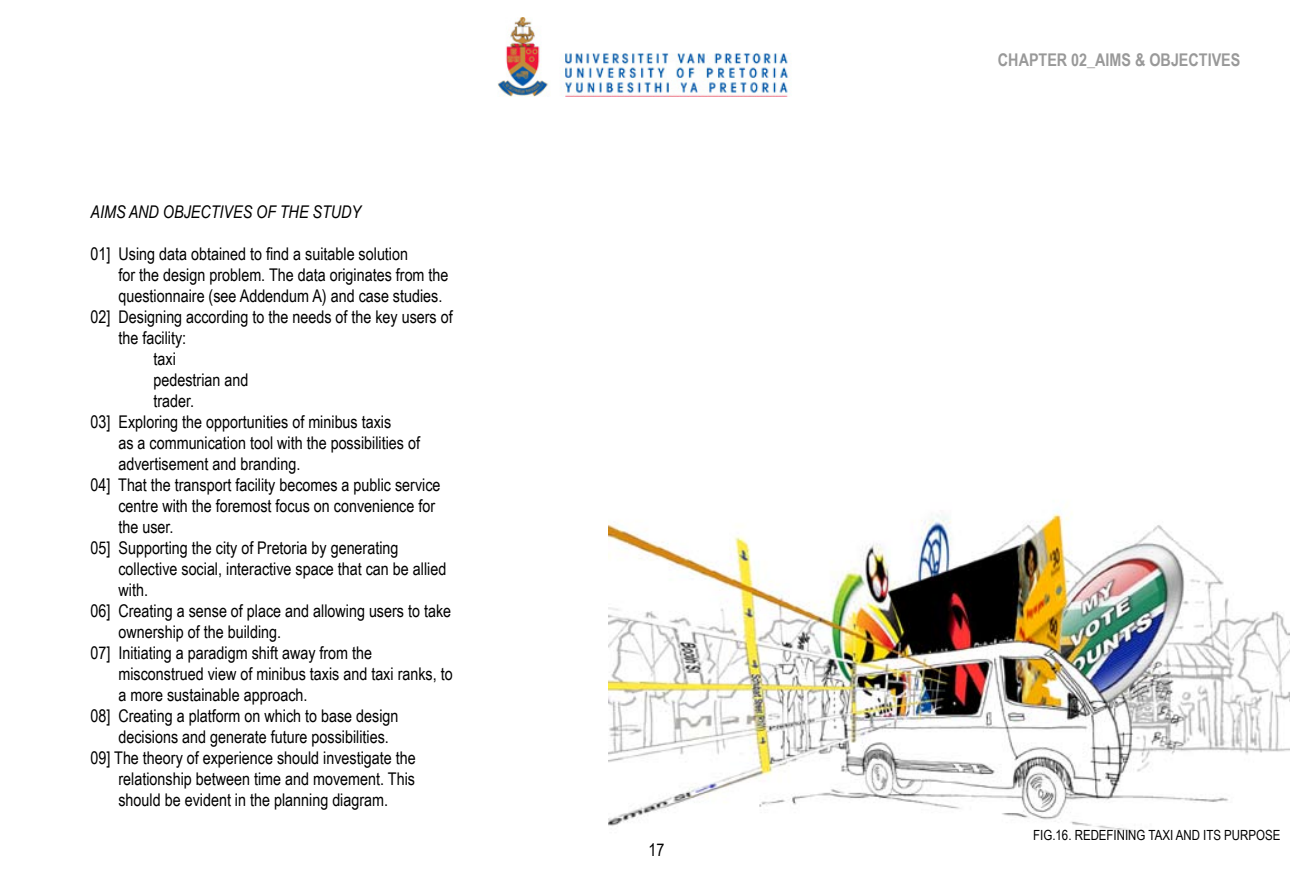
<style>
.page{position:relative;width:1290px;height:893px;background:#fff}
.page>*{position:absolute;margin:0;border:0;box-sizing:border-box;transform-origin:0 0}
.t1{font:17.5px "Arial Narrow";color:#000}
.t2{font:italic 17.5px "Arial Narrow";color:#000}
.t3{font:700 17.5px "Arial Narrow";color:#999}
.t4{font:14px "Arial Narrow";color:#000}
</style>
<div class="page">
<img style="left:609px;top:513px;width:681px;height:321px">
<img style="left:497px;top:17px;width:292px;height:79px">
<p class="t2" style="left:91px;top:199px;width:272px">AIMS AND OBJECTIVES OF THE STUDY</p>
<p class="t1" style="left:91px;top:241px;width:319px">01] Using data obtained to find a suitable solution</p>
<p class="t1" style="left:118px;top:262px;width:332px">for the design problem. The data originates from the</p>
<p class="t1" style="left:118px;top:283px;width:325px">questionnaire (see Addendum A) and case studies.</p>
<p class="t1" style="left:91px;top:304px;width:364px">02] Designing according to the needs of the key users of</p>
<p class="t1" style="left:118px;top:325px;width:69px">the facility:</p>
<p class="t1" style="left:154px;top:346px;width:24px">taxi</p>
<p class="t1" style="left:154px;top:367px;width:96px">pedestrian and</p>
<p class="t1" style="left:154px;top:388px;width:42px">trader.</p>
<p class="t1" style="left:91px;top:409px;width:302px">03] Exploring the opportunities of minibus taxis</p>
<p class="t1" style="left:118px;top:430px;width:303px">as a communication tool with the possibilities of</p>
<p class="t1" style="left:118px;top:451px;width:183px">advertisement and branding.</p>
<p class="t1" style="left:91px;top:472px;width:351px">04] That the transport facility becomes a public service</p>
<p class="t1" style="left:118px;top:493px;width:318px">centre with the foremost focus on convenience for</p>
<p class="t1" style="left:118px;top:514px;width:57px">the user.</p>
<p class="t1" style="left:91px;top:535px;width:309px">05] Supporting the city of Pretoria by generating</p>
<p class="t1" style="left:118px;top:556px;width:329px">collective social, interactive space that can be allied</p>
<p class="t1" style="left:118px;top:577px;width:31px">with.</p>
<p class="t1" style="left:91px;top:598px;width:362px">06] Creating a sense of place and allowing users to take</p>
<p class="t1" style="left:118px;top:619px;width:164px">ownership of the building.</p>
<p class="t1" style="left:91px;top:640px;width:283px">07] Initiating a paradigm shift away from the</p>
<p class="t1" style="left:118px;top:661px;width:336px">misconstrued view of minibus taxis and taxi ranks, to</p>
<p class="t1" style="left:118px;top:682px;width:191px">a more sustainable approach.</p>
<p class="t1" style="left:91px;top:703px;width:309px">08] Creating a platform on which to base design</p>
<p class="t1" style="left:118px;top:724px;width:272px">decisions and generate future possibilities.</p>
<p class="t1" style="left:91px;top:745px;width:327px">09] The theory of experience should investigate the</p>
<p class="t1" style="left:118px;top:766px;width:298px">relationship between time and movement. This</p>
<p class="t1" style="left:118px;top:787px;width:271px">should be evident in the planning diagram.</p>
<p class="t1" style="left:649px;top:837px;width:17px">17</p>
<p class="t3" style="left:998px;top:47px;width:244px">CHAPTER 02_AIMS &amp; OBJECTIVES</p>
<p class="t4" style="left:1033px;top:825px;width:249px">FIG.16. REDEFINING TAXI AND ITS PURPOSE</p>
</div>
